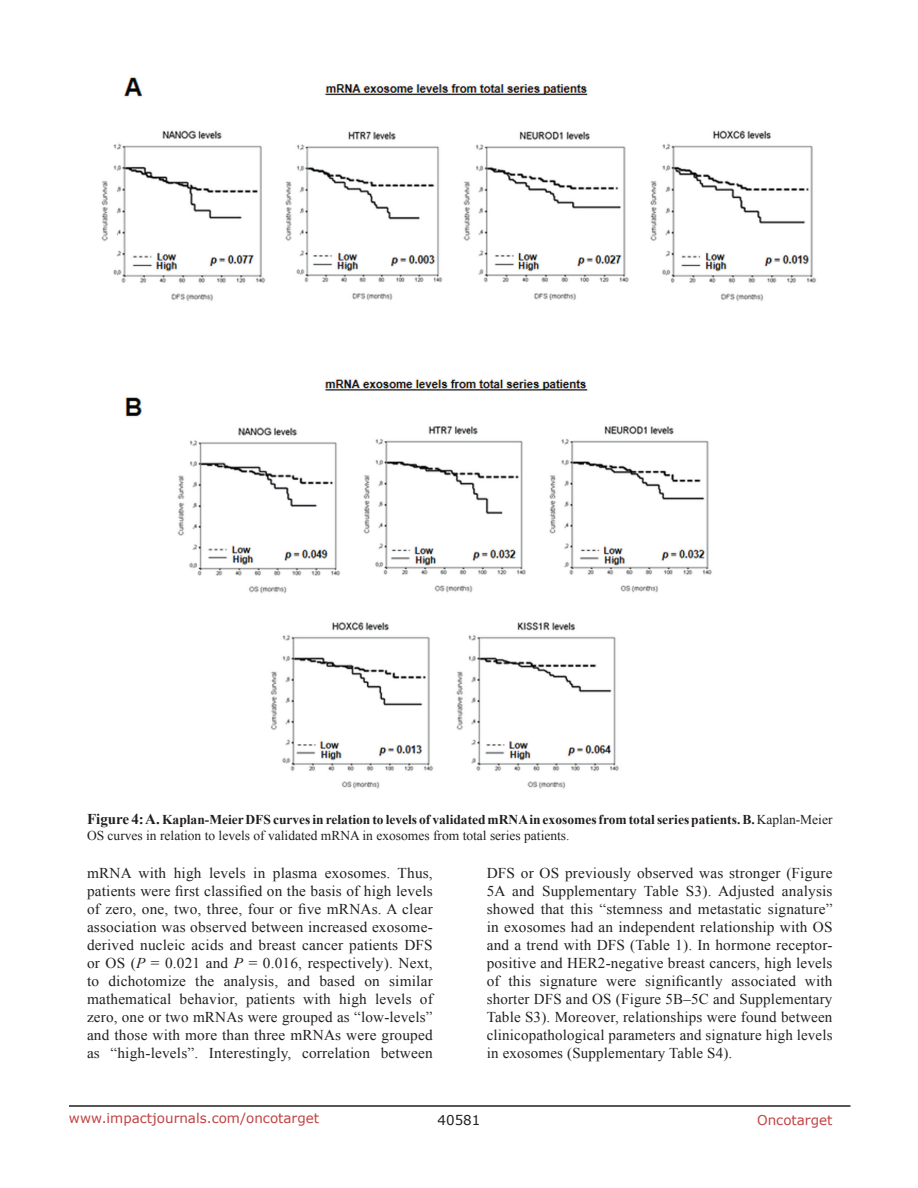
<style>
.page{position:relative;width:918px;height:1188px;background:#fff}
.page>*{position:absolute;margin:0;border:0;box-sizing:border-box;transform-origin:0 0}
.t1{font:15px/18px "Times New Roman";letter-spacing:.01em;color:#231f20;text-align:justify}
.t2{font:700 13.5px/16.2px "Times New Roman";color:#231f20}
.t3{font:13.5px "Verdana";color:#c24141}
.t4{font:13.5px "Verdana";color:#231f20}
.s1{font-size:15px}
.s2{font-weight:400}
.s3{font-style:italic}
</style>
<div class="page">
<hr style="left:69px;top:1105px;width:781px;height:2px;background:#231f20">
<img style="left:101px;top:77px;width:715px;height:712px">
<p class="t2" style="left:87px;top:811px;width:747px"><span class="s1">Figure 4: A.</span> Kaplan-Meier DFS curves in relation to levels of validated mRNA in exosomes from total series patients. B. <span class="s2">Kaplan-Meier<br>OS curves in relation to levels of validated mRNA in exosomes from total series patients.</span></p>
<p class="t1" style="left:87px;top:863px;width:347px">mRNA with high levels in plasma exosomes. Thus, patients were first classified on the basis of high levels of zero, one, two, three, four or five mRNAs. A clear association was observed between increased exosome&shy;derived nucleic acids and breast cancer patients DFS or OS ( <span class="s3">P</span> = 0.021 and <span class="s3">P</span> = 0.016, respectively). Next, to dichotomize the analysis, and based on similar mathematical behavior, patients with high levels of zero, one or two mRNAs were grouped as “low-levels” and those with more than three mRNAs were grouped as “high-levels”. Interestingly, correlation between</p>
<p class="t1" style="left:487px;top:863px;width:347px">DFS or OS previously observed was stronger (Figure 5A and Supplementary Table S3). Adjusted analysis showed that this “stemness and metastatic signature” in exosomes had an independent relationship with OS and a trend with DFS (Table 1 ). In hormone receptor&shy;positive and HER2-negative breast cancers, high levels of this signature were significantly associated with shorter DFS and OS (Figure 5B – 5C and Supplementary Table S3). Moreover, relationships were found between clinicopathological parameters and signature high levels in exosomes (Supplementary Table S4).</p>
<p class="t3" style="left:69px;top:1109px;width:252px">www.impactjournals.com/oncotarget</p>
<p class="t4" style="left:438px;top:1111px;width:44px">40581</p>
<p class="t3" style="left:757px;top:1111px;width:77px">Oncotarget</p>
</div>
